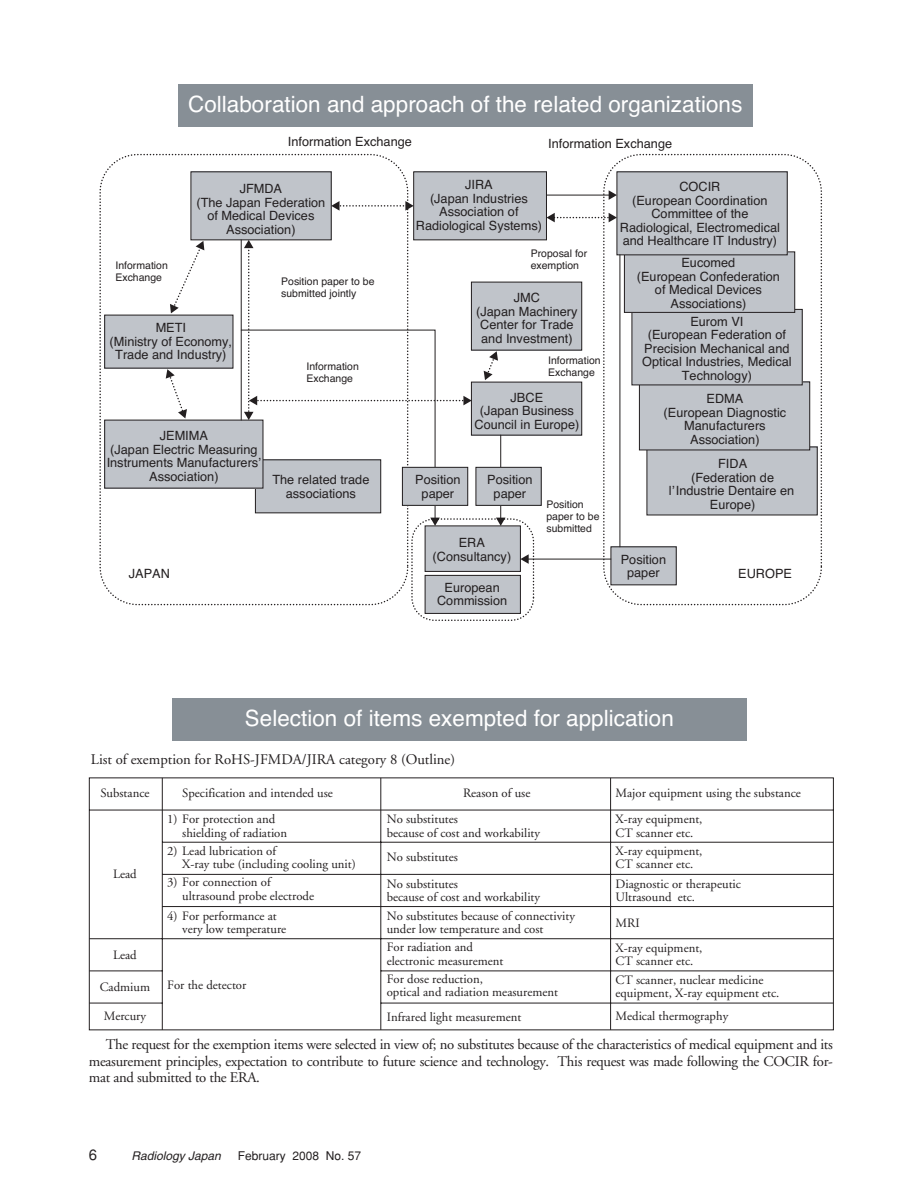
<style>
.page{position:relative;width:918px;height:1188px;background:#fff}
.page>*{position:absolute;margin:0;border:0;box-sizing:border-box;transform-origin:0 0}
.t1{font:22.5px "Helvetica";color:#fff}
.t2{font:15px "Helvetica";color:#231f20}
.t3{font:14.7px/16.5px "Adobe Garamond";letter-spacing:-.02em;color:#231f20;text-align:justify}
.t4{font:14.7px "Adobe Garamond";color:#231f20}
.t5{font:12.75px/13.5px "Helvetica";color:#231f20;text-align:center}
.t6{font:12.75px/13.5px "Adobe Garamond";color:#231f20}
.t7{font:12px "Helvetica";color:#231f20}
.t8{font:italic 12px "Helvetica";color:#231f20}
.t9{font:10.5px/12px "Helvetica";color:#231f20}
</style>
<div class="page">
<div style="left:178px;top:84px;width:574px;height:43px;background:#878f96"></div>
<svg style="left:99px;top:153px;width:723px;height:468px"></svg>
<div style="left:105px;top:420px;width:158px;height:68px;background:#c0c4ca"></div>
<svg style="left:331px;top:201px;width:83px;height:10px"></svg>
<svg style="left:520px;top:554px;width:9px;height:10px"></svg>
<svg style="left:496px;top:518px;width:10px;height:8px"></svg>
<svg style="left:240px;top:240px;width:232px;height:286px"></svg>
<hr style="left:500px;top:435px;width:1px;height:86px;background:#231f20">
<div style="left:476px;top:467px;width:65px;height:38px;background:#c0c4ca"></div>
<div style="left:476px;top:467px;width:66px;height:39px;border:1px solid #231f20"></div>
<div style="left:402px;top:467px;width:66px;height:38px;background:#c0c4ca"></div>
<div style="left:402px;top:467px;width:66px;height:39px;border:1px solid #231f20"></div>
<hr style="left:525px;top:559px;width:86px;height:1px;background:#231f20">
<hr style="left:620px;top:255px;width:1px;height:292px;background:#231f20">
<hr style="left:546px;top:195px;width:67px;height:1px;background:#231f20">
<svg style="left:546px;top:213px;width:71px;height:9px"></svg>
<svg style="left:609px;top:190px;width:8px;height:10px"></svg>
<svg style="left:170px;top:241px;width:34px;height:72px"></svg>
<svg style="left:166px;top:369px;width:21px;height:49px"></svg>
<svg style="left:484px;top:351px;width:14px;height:29px"></svg>
<svg style="left:89px;top:777px;width:745px;height:253px"></svg>
<hr style="left:162px;top:778px;width:1px;height:252px;background:#231f20">
<hr style="left:381px;top:778px;width:1px;height:252px;background:#231f20">
<hr style="left:610px;top:778px;width:1px;height:252px;background:#231f20">
<hr style="left:89px;top:938px;width:744px;height:1px;background:#231f20">
<hr style="left:162px;top:906px;width:671px;height:1px;background:#231f20">
<hr style="left:162px;top:874px;width:671px;height:1px;background:#231f20">
<hr style="left:162px;top:842px;width:671px;height:1px;background:#231f20">
<hr style="left:89px;top:1003px;width:73px;height:1px;background:#231f20">
<hr style="left:89px;top:971px;width:73px;height:1px;background:#231f20">
<hr style="left:381px;top:1003px;width:452px;height:1px;background:#231f20">
<hr style="left:381px;top:971px;width:452px;height:1px;background:#231f20">
<div style="left:172px;top:699px;width:574px;height:42px;background:#878f96"></div>
<h1 class="t1" style="left:188px;top:96px;width:556px">Collaboration and approach of the related organizations</h1>
<p class="t5" style="left:288px;top:136px;width:126px">Information Exchange</p>
<p class="t5" style="left:548px;top:138px;width:126px">Information Exchange</p>
<p class="t9" style="left:115px;top:260px;width:54px">Information<br>Exchange</p>
<p class="t5" style="left:196px;top:183px;width:130px">JFMDA<br>(The Japan Federation of Medical Devices<br>Association)</p>
<p class="t9" style="left:281px;top:277px;width:95px">Position paper to be submitted jointly</p>
<p class="t5" style="left:110px;top:322px;width:124px">METI<br>(Ministry of Economy,<br>Trade and Industry)</p>
<p class="t9" style="left:306px;top:362px;width:54px">Information<br>Exchange</p>
<p class="t5" style="left:107px;top:430px;width:156px">JEMIMA<br>(Japan Electric Measuring<br>Instruments Manufacturersʼ<br>Association)</p>
<p class="t5" style="left:272px;top:474px;width:99px">The related trade associations</p>
<p class="t5" style="left:129px;top:568px;width:43px">JAPAN</p>
<p class="t5" style="left:416px;top:179px;width:128px">JIRA<br>(Japan Industries<br>Association of<br>Radiological Systems)</p>
<p class="t9" style="left:531px;top:249px;width:58px">Proposal for exemption</p>
<p class="t5" style="left:476px;top:292px;width:103px">JMC<br>(Japan Machinery<br>Center for Trade and Investment)</p>
<p class="t9" style="left:548px;top:356px;width:54px">Information<br>Exchange</p>
<p class="t5" style="left:474px;top:392px;width:106px">JBCE<br>(Japan Business<br>Council in Europe)</p>
<p class="t5" style="left:415px;top:474px;width:47px">Position paper</p>
<p class="t5" style="left:487px;top:474px;width:47px">Position paper</p>
<p class="t9" style="left:546px;top:499px;width:55px">Position paper to be submitted</p>
<p class="t5" style="left:433px;top:537px;width:80px">ERA (Consultancy)</p>
<p class="t5" style="left:437px;top:582px;width:72px">European<br>Commission</p>
<p class="t5" style="left:620px;top:181px;width:162px">COCIR<br>(European Coordination<br>Committee of the<br>Radiological, Electromedical and Healthcare IT Industry)</p>
<p class="t5" style="left:637px;top:257px;width:145px">Eucomed<br>(European Confederation of Medical Devices<br>Associations)</p>
<p class="t5" style="left:642px;top:316px;width:151px">Eurom VI<br>(European Federation of<br>Precision Mechanical and<br>Optical Industries, Medical<br>Technology)</p>
<p class="t5" style="left:664px;top:393px;width:124px">EDMA<br>(European Diagnostic<br>Manufacturers<br>Association)</p>
<p class="t5" style="left:669px;top:458px;width:127px">FIDA<br>(Federation de lʼIndustrie Dentaire en<br>Europe)</p>
<p class="t5" style="left:621px;top:554px;width:47px">Position paper</p>
<p class="t5" style="left:738px;top:568px;width:55px">EUROPE</p>
<h1 class="t1" style="left:245px;top:710px;width:430px">Selection of items exempted for application</h1>
<p class="t4" style="left:91px;top:754px;width:366px">List of exemption for RoHS-JFMDA/JIRA category 8 (Outline)</p>
<p class="t6" style="left:463px;top:787px;width:69px">Reason of use</p>
<p class="t6" style="left:387px;top:814px;width:155px">No substitutes<br>because of cost and workability</p>
<p class="t6" style="left:387px;top:845px;width:73px;line-height:26.8px">No substitutes<br>No substitutes</p>
<p class="t6" style="left:387px;top:889px;width:190px;line-height:18.8px">because of cost and workability<br>No substitutes because of connectivity</p>
<p class="t6" style="left:387px;top:922px;width:158px;line-height:18px">under low temperature and cost<br>For radiation and</p>
<p class="t6" style="left:387px;top:953px;width:118px;line-height:18px">electronic measurement<br>For dose reduction,</p>
<p class="t6" style="left:387px;top:982px;width:173px;line-height:24.2px">optical and radiation measurement<br>Infrared light measurement</p>
<p class="t3" style="left:89px;top:1038px;width:746px;text-indent:17px">The request for the exemption items were selected in view of; no substitutes because of the characteristics of medical equipment and its measurement principles, expectation to contribute to future science and technology. This request was made following the COCIR for&shy;mat and submitted to the ERA.</p>
<p class="t6" style="left:100px;top:787px;width:51px">Substance</p>
<p class="t6" style="left:616px;top:780px;width:187px;line-height:26.8px">Major equipment using the substance<br>X-ray equipment,</p>
<p class="t6" style="left:616px;top:825px;width:88px;line-height:18px">CT scanner etc.<br>X-ray equipment,</p>
<p class="t6" style="left:616px;top:856px;width:127px;line-height:19.5px">CT scanner etc.<br>Diagnostic or therapeutic</p>
<p class="t6" style="left:616px;top:886px;width:88px;line-height:25px">Ultrasound etc.<br>MRI<br>X-ray equipment,</p>
<p class="t6" style="left:616px;top:953px;width:149px;line-height:18.8px">CT scanner etc.<br>CT scanner, nuclear medicine</p>
<p class="t6" style="left:616px;top:983px;width:165px;line-height:22.8px">equipment, X-ray equipment etc.<br>Medical thermography</p>
<p class="t6" style="left:182px;top:787px;width:152px">Specification and intended use</p>
<p class="t6" style="left:182px;top:814px;width:106px;text-indent:-15px">1) For protection and shielding of radiation</p>
<p class="t6" style="left:182px;top:845px;width:175px;text-indent:-15px">2) Lead lubrication of<br>X-ray tube (including cooling unit)</p>
<p class="t6" style="left:182px;top:877px;width:133px;text-indent:-15px">3) For connection of ultrasound probe electrode</p>
<p class="t6" style="left:182px;top:910px;width:106px;text-indent:-15px">4) For performance at very low temperature</p>
<p class="t6" style="left:113px;top:869px;width:25px">Lead</p>
<p class="t6" style="left:113px;top:949px;width:25px">Lead</p>
<p class="t6" style="left:100px;top:981px;width:52px">Cadmium</p>
<p class="t6" style="left:104px;top:1011px;width:44px">Mercury</p>
<p class="t6" style="left:167px;top:979px;width:81px">For the detector</p>
<p class="t2" style="left:89px;top:1149px;width:10px">6</p>
<p class="t8" style="left:131px;top:1152px;width:91px">Radiology Japan</p>
<p class="t7" style="left:238px;top:1152px;width:125px">February 2008 No. 57</p>
</div>
